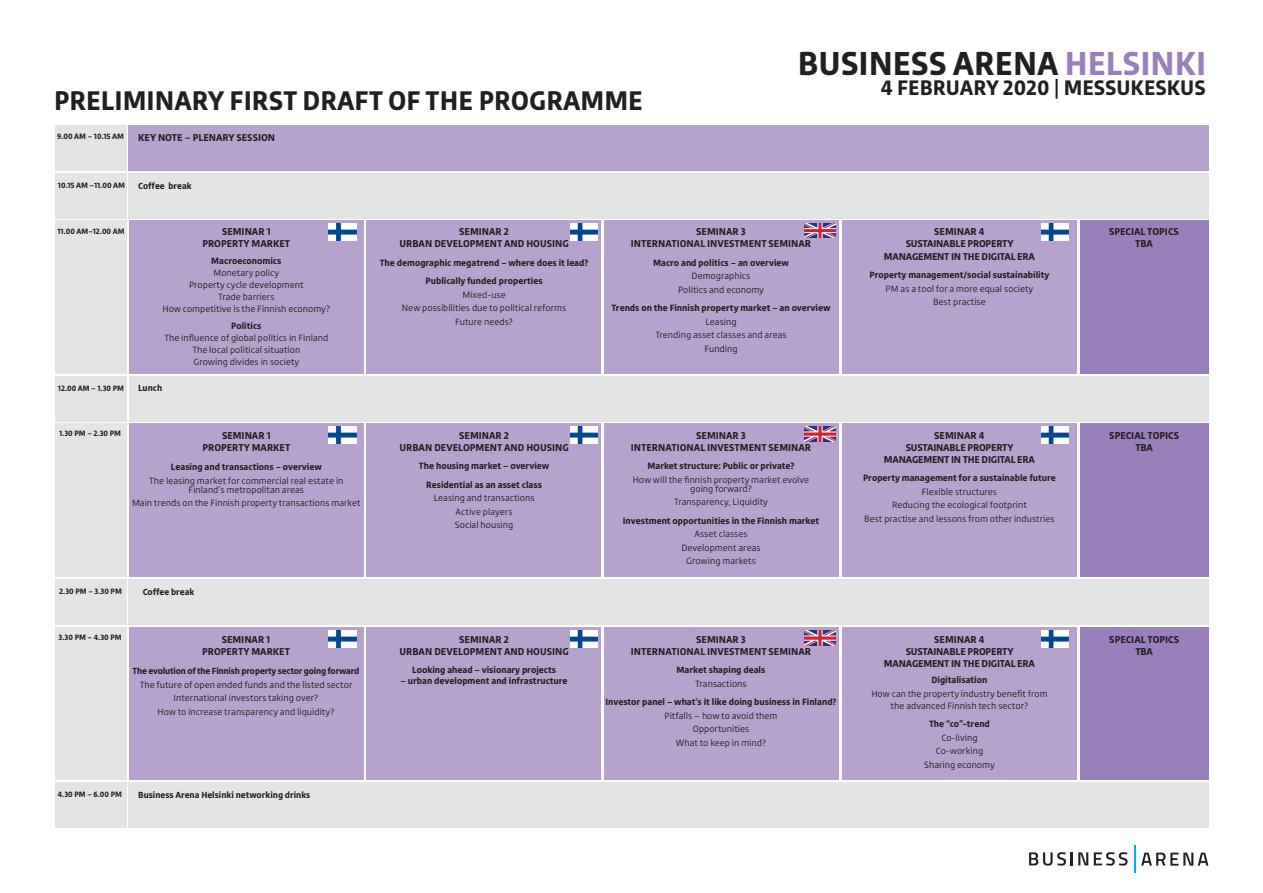
<style>
.page{position:relative;width:1263px;height:893px;background:#fff}
.page>*{position:absolute;margin:0;border:0;box-sizing:border-box;transform-origin:0 0}
.t1{font:700 32.85px "Engrez";color:#231f20}
.t2{font:700 26.7px "Engrez";color:#231f20}
.t3{font:700 20.85px "Engrez";color:#231f20}
.t4{font:700 9.9px/12px "Engrez";color:#231f20;text-align:center}
.t5{font:700 9.9px/12px "Engrez";letter-spacing:-.02em;color:#231f20;text-align:center}
.t6{font:9px/13.5px "Engrez";color:#231f20;text-align:center}
.t7{font:700 9px/18.5px "Engrez";color:#231f20;text-align:center}
.t8{font:700 8.7px "Engrez";letter-spacing:-.005em;color:#231f20}
.t9{font:700 7.65px "Engrez";color:#231f20}
.s1{color:#9980ba}
.s2{font-weight:600}
</style>
<div class="page">
<div style="left:129px;top:125px;width:1080px;height:46px;background:#b5a3cd"></div>
<div style="left:129px;top:173px;width:1080px;height:46px;background:#e3e5e4"></div>
<div style="left:129px;top:783px;width:1080px;height:45px;background:#e3e5e4"></div>
<div style="left:55px;top:173px;width:71px;height:46px;background:#e3e5e4"></div>
<div style="left:55px;top:783px;width:71px;height:45px;background:#e3e5e4"></div>
<div style="left:55px;top:125px;width:71px;height:46px;background:#e3e5e4"></div>
<div style="left:55px;top:220px;width:71px;height:153px;background:#e3e5e4"></div>
<div style="left:55px;top:579px;width:71px;height:45px;background:#e3e5e4"></div>
<div style="left:129px;top:579px;width:1080px;height:45px;background:#e3e5e4"></div>
<div style="left:55px;top:376px;width:71px;height:45px;background:#e3e5e4"></div>
<div style="left:129px;top:376px;width:1080px;height:45px;background:#e3e5e4"></div>
<div style="left:129px;top:220px;width:234px;height:153px;background:#b5a3cd"></div>
<div style="left:366px;top:220px;width:235px;height:153px;background:#b5a3cd"></div>
<div style="left:604px;top:220px;width:235px;height:153px;background:#b5a3cd"></div>
<div style="left:842px;top:220px;width:235px;height:153px;background:#b5a3cd"></div>
<div style="left:1080px;top:220px;width:129px;height:153px;background:#9980ba"></div>
<div style="left:55px;top:423px;width:71px;height:153px;background:#e3e5e4"></div>
<div style="left:55px;top:627px;width:71px;height:153px;background:#e3e5e4"></div>
<div style="left:129px;top:423px;width:234px;height:153px;background:#b5a3cd"></div>
<div style="left:129px;top:627px;width:234px;height:153px;background:#b5a3cd"></div>
<div style="left:366px;top:423px;width:235px;height:153px;background:#b5a3cd"></div>
<div style="left:366px;top:627px;width:235px;height:153px;background:#b5a3cd"></div>
<div style="left:604px;top:423px;width:235px;height:153px;background:#b5a3cd"></div>
<div style="left:604px;top:627px;width:235px;height:153px;background:#b5a3cd"></div>
<div style="left:842px;top:423px;width:235px;height:153px;background:#b5a3cd"></div>
<div style="left:842px;top:627px;width:235px;height:153px;background:#b5a3cd"></div>
<div style="left:1080px;top:423px;width:129px;height:153px;background:#9980ba"></div>
<div style="left:1080px;top:627px;width:129px;height:153px;background:#9980ba"></div>
<hr style="left:1134px;top:845px;width:2px;height:28px;background:#00aeef">
<svg style="left:1029px;top:852px;width:59px;height:14px"></svg>
<svg style="left:1094px;top:852px;width:33px;height:14px"></svg>
<svg style="left:1141px;top:853px;width:67px;height:13px"></svg>
<img style="left:804px;top:223px;width:31px;height:15px">
<img style="left:804px;top:427px;width:31px;height:14px">
<img style="left:804px;top:631px;width:31px;height:14px">
<img style="left:328px;top:223px;width:28px;height:17px">
<img style="left:570px;top:223px;width:28px;height:17px">
<img style="left:1041px;top:223px;width:28px;height:17px">
<img style="left:328px;top:427px;width:28px;height:17px">
<img style="left:570px;top:427px;width:28px;height:17px">
<img style="left:1041px;top:427px;width:28px;height:17px">
<img style="left:328px;top:630px;width:28px;height:17px">
<img style="left:570px;top:630px;width:28px;height:17px">
<img style="left:1041px;top:630px;width:28px;height:17px">
<h2 class="t2" style="left:54px;top:84px;width:590px">PRELIMINARY FIRST DRAFT OF THE PROGRAMME</h2>
<p class="t9" style="left:57px;top:132px;width:68px">9.00 AM – 10.15 AM</p>
<p class="t4" style="left:138px;top:132px;width:138px">KEY NOTE – PLENARY SESSION</p>
<p class="t9" style="left:58px;top:181px;width:68px">10.15 AM –11.00 AM</p>
<p class="t8" style="left:138px;top:180px;width:55px">Coffee break</p>
<h1 class="t1" style="left:798px;top:43px;width:410px">BUSINESS ARENA <span class="s1">HELSINKI</span></h1>
<h3 class="t3" style="left:881px;top:75px;width:327px">4 FEBRUARY 2020 <span class="s2">|</span> MESSUKESKUS</h3>
<p class="t9" style="left:57px;top:226px;width:69px">11.00 AM–12.00 AM</p>
<p class="t4" style="left:202px;top:226px;width:89px">SEMINAR 1<br>PROPERTY MARKET</p>
<p class="t7" style="left:211px;top:252px;width:72px">Macroeconomics</p>
<p class="t6" style="left:162px;top:267px;width:169px;line-height:12px">Monetary policy<br>Property cycle development<br>Trade barriers<br>How competitive is the Finnish economy?</p>
<p class="t7" style="left:231px;top:316px;width:32px">Politics</p>
<p class="t6" style="left:164px;top:331px;width:165px;line-height:12px">The influence of global politics in Finland<br>The local political situation<br>Growing divides in society</p>
<p class="t9" style="left:58px;top:383px;width:68px">12.00 AM – 1.30 PM</p>
<p class="t8" style="left:138px;top:383px;width:26px">Lunch</p>
<p class="t9" style="left:59px;top:429px;width:63px">1.30 PM – 2.30 PM</p>
<p class="t4" style="left:202px;top:429px;width:89px">SEMINAR 1<br>PROPERTY MARKET</p>
<p class="t7" style="left:171px;top:458px;width:153px">Leasing and transactions – overview</p>
<p class="t6" style="left:149px;top:476px;width:196px;line-height:9px">The leasing market for commercial real estate in<br>Finland’s metropolitan areas</p>
<p class="t6" style="left:132px;top:496px;width:230px">Main trends on the Finnish property transactions market</p>
<p class="t9" style="left:59px;top:586px;width:64px">2.30 PM – 3.30 PM</p>
<p class="t8" style="left:143px;top:586px;width:53px">Coffee break</p>
<p class="t9" style="left:59px;top:633px;width:65px">3.30 PM – 4.30 PM</p>
<p class="t4" style="left:202px;top:633px;width:89px">SEMINAR 1<br>PROPERTY MARKET</p>
<p class="t8" style="left:133px;top:666px;width:228px">The evolution of the Finnish property sector going forward</p>
<p class="t6" style="left:140px;top:678px;width:214px">The future of open ended funds and the listed sector<br>International investors taking over?<br>How to increase transparency and liquidity?</p>
<p class="t9" style="left:58px;top:790px;width:66px">4.30 PM – 6.00 PM</p>
<p class="t8" style="left:138px;top:790px;width:174px">Business Arena Helsinki networking drinks</p>
<p class="t4" style="left:399px;top:226px;width:171px">SEMINAR 2<br>URBAN DEVELOPMENT AND HOUSING</p>
<p class="t7" style="left:380px;top:254px;width:210px">The demographic megatrend – where does it lead?<br>Publically funded properties</p>
<p class="t6" style="left:402px;top:288px;width:166px">Mixed-use<br>New possibilities due to political reforms<br>Future needs?</p>
<p class="t4" style="left:631px;top:226px;width:182px">SEMINAR 3<br>INTERNATIONAL INVESTMENT SEMINAR</p>
<p class="t7" style="left:653px;top:254px;width:138px">Macro and politics – an overview</p>
<p class="t6" style="left:678px;top:270px;width:87px">Demographics<br>Politics and economy</p>
<p class="t7" style="left:611px;top:299px;width:221px">Trends on the Finnish property market – an overview</p>
<p class="t6" style="left:655px;top:315px;width:133px">Leasing<br>Trending asset classes and areas<br>Funding</p>
<p class="t4" style="left:399px;top:429px;width:171px">SEMINAR 2<br>URBAN DEVELOPMENT AND HOUSING</p>
<p class="t7" style="left:419px;top:457px;width:132px">The housing market – overview<br>Residential as an asset class</p>
<p class="t6" style="left:434px;top:491px;width:102px">Leasing and transactions<br>Active players<br>Social housing</p>
<p class="t4" style="left:399px;top:633px;width:171px">SEMINAR 2<br>URBAN DEVELOPMENT AND HOUSING</p>
<p class="t7" style="left:412px;top:661px;width:145px">Looking ahead – visionary projects</p>
<p class="t7" style="left:401px;top:672px;width:168px">– urban development and infrastructure</p>
<p class="t4" style="left:631px;top:429px;width:182px">SEMINAR 3<br>INTERNATIONAL INVESTMENT SEMINAR</p>
<p class="t7" style="left:647px;top:457px;width:149px">Market structure: Public or private?</p>
<p class="t6" style="left:633px;top:475px;width:178px;line-height:9px">How will the finnish property market evolve going forward?</p>
<p class="t6" style="left:674px;top:495px;width:95px">Transparency, Liquidity</p>
<p class="t7" style="left:623px;top:511px;width:198px">Investment opportunities in the Finnish market</p>
<p class="t6" style="left:681px;top:527px;width:81px">Asset classes<br>Development areas<br>Growing markets</p>
<p class="t4" style="left:631px;top:633px;width:182px">SEMINAR 3<br>INTERNATIONAL INVESTMENT SEMINAR</p>
<p class="t7" style="left:677px;top:661px;width:90px">Market shaping deals</p>
<p class="t6" style="left:695px;top:677px;width:53px">Transactions</p>
<p class="t7" style="left:605px;top:693px;width:233px">Investor panel – what’s it like doing business in Finland?</p>
<p class="t6" style="left:664px;top:709px;width:114px">Pitfalls – how to avoid them<br>Opportunities<br>What to keep in mind?</p>
<p class="t5" style="left:884px;top:226px;width:153px">SEMINAR 4<br>SUSTAINABLE PROPERTY<br>MANAGEMENT IN THE DIGITAL ERA</p>
<p class="t7" style="left:870px;top:266px;width:181px">Property management/social sustainability</p>
<p class="t6" style="left:886px;top:282px;width:149px">PM as a tool for a more equal society<br>Best practise</p>
<p class="t5" style="left:884px;top:429px;width:153px">SEMINAR 4<br>SUSTAINABLE PROPERTY<br>MANAGEMENT IN THE DIGITAL ERA</p>
<p class="t7" style="left:863px;top:469px;width:194px">Property management for a sustainable future</p>
<p class="t6" style="left:864px;top:485px;width:192px">Flexible structures<br>Reducing the ecological footprint<br>Best practise and lessons from other industries</p>
<p class="t5" style="left:884px;top:633px;width:153px">SEMINAR 4<br>SUSTAINABLE PROPERTY<br>MANAGEMENT IN THE DIGITAL ERA</p>
<p class="t7" style="left:931px;top:671px;width:57px">Digitalisation</p>
<p class="t6" style="left:871px;top:688px;width:178px;line-height:12px">How can the property industry benefit from the advanced Finnish tech sector?</p>
<p class="t7" style="left:929px;top:715px;width:62px">The “co”-trend</p>
<p class="t6" style="left:924px;top:731px;width:72px">Co-living<br>Co-working<br>Sharing economy</p>
<p class="t4" style="left:1109px;top:226px;width:71px">SPECIAL TOPICS<br>TBA</p>
<p class="t4" style="left:1109px;top:429px;width:71px">SPECIAL TOPICS<br>TBA</p>
<p class="t4" style="left:1109px;top:633px;width:71px">SPECIAL TOPICS<br>TBA</p>
</div>
